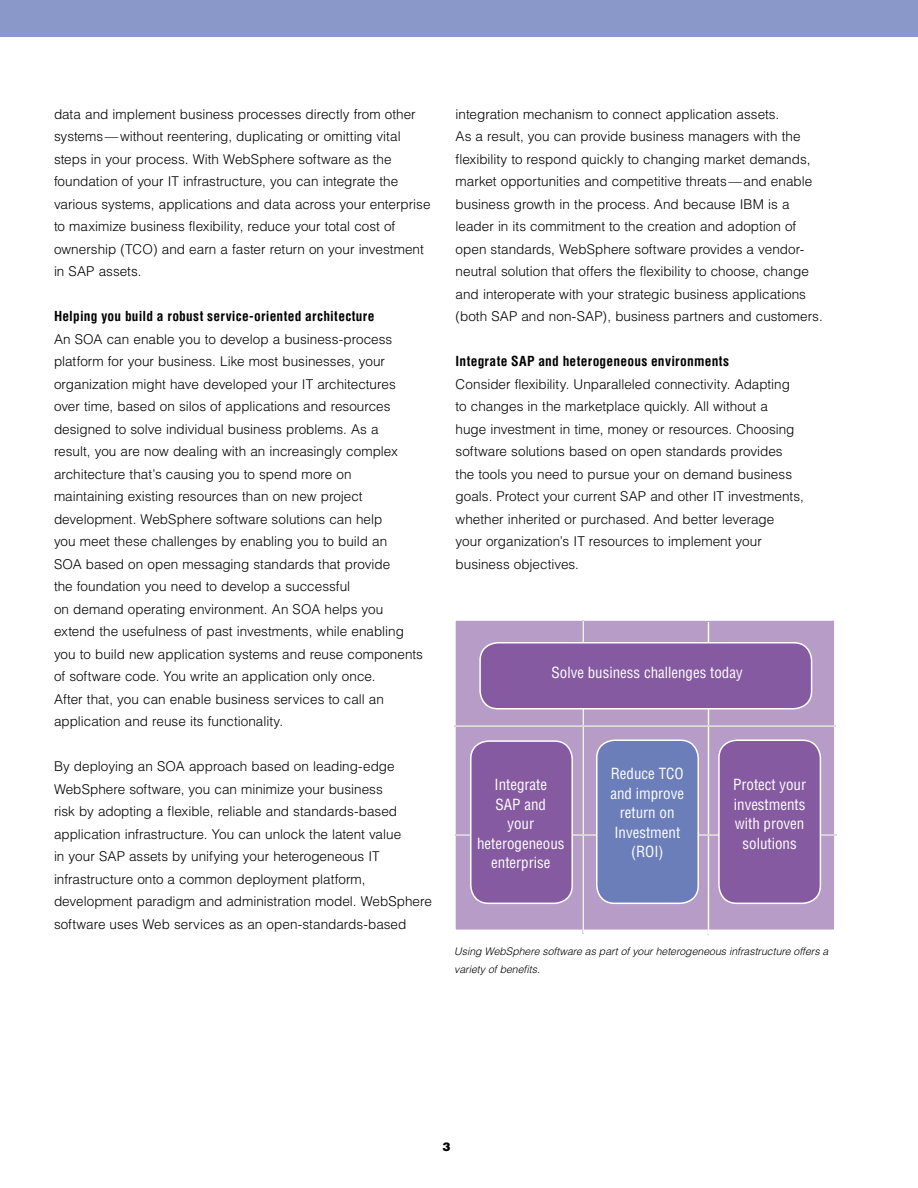
<style>
.page{position:relative;width:918px;height:1188px;background:#fff}
.page>*{position:absolute;margin:0;border:0;box-sizing:border-box;transform-origin:0 0}
.t1{font:condensed 15px/19.5px "Helvetica";color:#fff;text-align:center}
.BR_2_3_column_Helvetica_text{font:300 13.5px/22.5px "Helvetica";color:#000}
.BR_2_3_column_Subhead{font:700 condensed 13.5px "Helvetica";letter-spacing:.015em;color:#000}
.t2{font:900 12px "IBM Helvetica";color:#000}
.t3{font:italic 300 10.5px/18px "Helvetica";color:#000}
</style>
<div class="page">
<div style="left:0;top:0;width:918px;height:38px;background:#8998c8"></div>
<div style="left:455px;top:620px;width:380px;height:310px;background:#b69cc6"></div>
<div style="left:454px;top:619px;width:382px;height:312px;border:2px solid #fff"></div>
<hr style="left:582px;top:621px;width:2px;height:312px;background:#fff">
<hr style="left:708px;top:622px;width:1px;height:312px;background:#fff">
<hr style="left:454px;top:725px;width:382px;height:2px;background:#fff">
<hr style="left:456px;top:834px;width:381px;height:2px;background:#fff">
<svg style="left:479px;top:641px;width:334px;height:68px"></svg>
<svg style="left:469px;top:740px;width:105px;height:163px"></svg>
<svg style="left:717px;top:739px;width:105px;height:164px"></svg>
<svg style="left:595px;top:739px;width:105px;height:164px"></svg>
<p class="BR_2_3_column_Helvetica_text" style="left:54px;top:103px;width:378px">data and implement business processes directly from other systems—without reentering, duplicating or omitting vital steps in your process. With WebSphere software as the foundation of your IT infrastructure, you can integrate the various systems, applications and data across your enterprise to maximize business flexibility, reduce your total cost of ownership (TCO) and earn a faster return on your investment in SAP assets.</p>
<p class="BR_2_3_column_Subhead" style="left:54px;top:308px;width:322px">Helping you build a robust service-oriented architecture</p>
<p class="BR_2_3_column_Helvetica_text" style="left:54px;top:328px;width:371px">An SOA can enable you to develop a business-process platform for your business. Like most businesses, your organization might have developed your IT architectures over time, based on silos of applications and resources designed to solve individual business problems. As a<br>result, you are now dealing with an increasingly complex architecture that’s causing you to spend more on maintaining existing resources than on new project development. WebSphere software solutions can help<br>you meet these challenges by enabling you to build an<br>SOA based on open messaging standards that provide<br>the foundation you need to develop a successful<br>on demand operating environment. An SOA helps you extend the usefulness of past investments, while enabling you to build new application systems and reuse components of software code. You write an application only once.<br>After that, you can enable business services to call an application and reuse its functionality.</p>
<p class="BR_2_3_column_Helvetica_text" style="left:54px;top:755px;width:379px">By deploying an SOA approach based on leading-edge WebSphere software, you can minimize your business<br>risk by adopting a flexible, reliable and standards-based application infrastructure. You can unlock the latent value<br>in your SAP assets by unifying your heterogeneous IT infrastructure onto a common deployment platform, development paradigm and administration model. WebSphere software uses Web services as an open-standards-based</p>
<p class="BR_2_3_column_Helvetica_text" style="left:456px;top:103px;width:369px">integration mechanism to connect application assets.<br>As a result, you can provide business managers with the flexibility to respond quickly to changing market demands, market opportunities and competitive threats—and enable business growth in the process. And because IBM is a leader in its commitment to the creation and adoption of open standards, WebSphere software provides a vendor&shy;neutral solution that offers the flexibility to choose, change and interoperate with your strategic business applications (both SAP and non-SAP), business partners and customers.</p>
<p class="BR_2_3_column_Subhead" style="left:456px;top:353px;width:275px">Integrate SAP and heterogeneous environments</p>
<p class="BR_2_3_column_Helvetica_text" style="left:456px;top:373px;width:350px">Consider flexibility. Unparalleled connectivity. Adapting to changes in the marketplace quickly. All without a<br>huge investment in time, money or resources. Choosing software solutions based on open standards provides the tools you need to pursue your on demand business goals. Protect your current SAP and other IT investments, whether inherited or purchased. And better leverage your organization’s IT resources to implement your business objectives.</p>
<p class="t1" style="left:552px;top:663px;width:193px">Solve business challenges today</p>
<p class="t1" style="left:477px;top:775px;width:89px">Integrate<br>SAP and<br>your heterogeneous enterprise</p>
<p class="t1" style="left:610px;top:764px;width:75px;text-align:left">Reduce TCO and improve</p>
<p class="t1" style="left:614px;top:803px;width:67px">return on<br>Investment</p>
<p class="t1" style="left:631px;top:842px;width:34px">(ROI)</p>
<p class="t1" style="left:733px;top:775px;width:74px">Protect your investments with proven solutions</p>
<p class="t3" style="left:454px;top:942px;width:376px">Using WebSphere software as part of your heterogeneous infrastructure offers a variety of benefits.</p>
<p class="t2" style="left:443px;top:1138px;width:10px">3</p>
</div>
